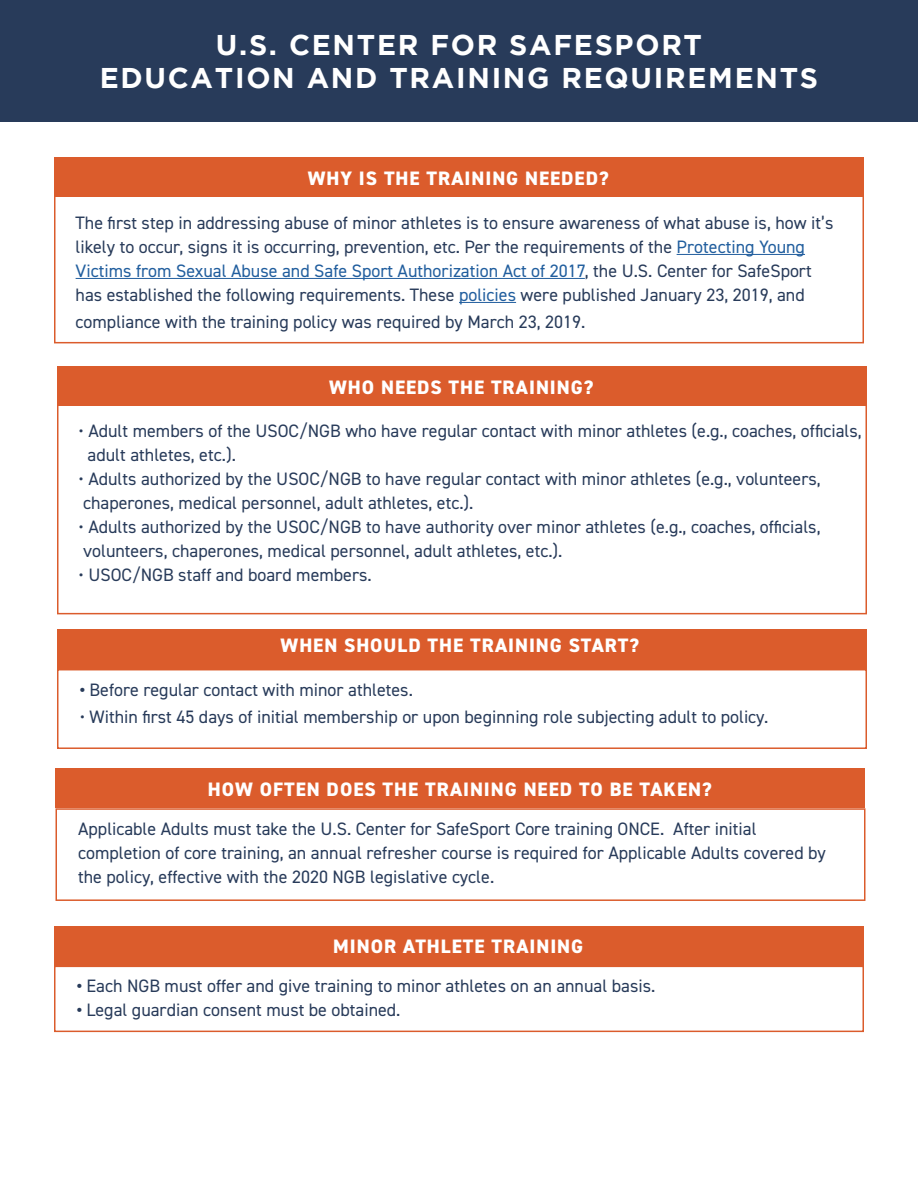
<style>
.page{position:relative;width:918px;height:1188px;background:#fff}
.page>*{position:absolute;margin:0;border:0;box-sizing:border-box;transform-origin:0 0}
.t1{font:700 28.5px/33.2px "Gotham";letter-spacing:.06em;color:#fff;text-align:center}
.t2{font:800 19.5px "DIN2014";letter-spacing:.05em;color:#fff}
.t3{font:18px/24px "DIN2014";color:#283b5a}
.s1{color:#215e9e}
.s2{font-weight:700}
</style>
<div class="page">
<div style="left:0;top:0;width:918px;height:122px;background:#283b5a"></div>
<div style="left:54px;top:195px;width:810px;height:148px;border:2px solid #db5c2c"></div>
<hr style="left:677px;top:254px;width:128px;height:1px;background:#215e9e">
<hr style="left:76px;top:278px;width:509px;height:1px;background:#215e9e">
<hr style="left:459px;top:302px;width:57px;height:1px;background:#215e9e">
<div style="left:54px;top:158px;width:810px;height:39px;background:#db5c2c"></div>
<div style="left:57px;top:404px;width:810px;height:210px;border:2px solid #db5c2c"></div>
<div style="left:57px;top:366px;width:810px;height:40px;background:#db5c2c"></div>
<div style="left:57px;top:669px;width:810px;height:80px;border:2px solid #db5c2c"></div>
<div style="left:57px;top:629px;width:810px;height:40px;background:#db5c2c"></div>
<div style="left:56px;top:808px;width:810px;height:93px;border:2px solid #db5c2c"></div>
<div style="left:56px;top:769px;width:810px;height:39px;background:#db5c2c"></div>
<div style="left:54px;top:966px;width:810px;height:66px;border:2px solid #db5c2c"></div>
<div style="left:54px;top:926px;width:810px;height:40px;background:#db5c2c"></div>
<h1 class="t1" style="left:100px;top:27px;width:720px">U.S. CENTER FOR SAFESPORT<br>EDUCATION AND TRAINING REQUIREMENTS</h1>
<p class="t2" style="left:308px;top:165px;width:302px">WHY IS THE TRAINING NEEDED?</p>
<p class="t3" style="left:76px;top:210px;width:759px">The first step in addressing abuse of minor athletes is to ensure awareness of what abuse is, how it’s likely to occur, signs it is occurring, prevention, etc. Per the requirements of the <span class="s1">Protecting Young Victims from Sexual Abuse and Safe Sport Authorization Act of 2017</span>, the U.S. Center for SafeSport has established the following requirements. These <span class="s1">policies</span> were published January 23, 2019, and</p>
<p class="t3" style="left:76px;top:309px;width:511px">compliance with the training policy was required by March 23, 2019.</p>
<p class="t2" style="left:329px;top:374px;width:266px">WHO NEEDS THE TRAINING?</p>
<p class="t3" style="left:88px;top:419px;width:776px;text-indent:-9px">• Adult members of the USOC/NGB who have regular contact with minor athletes (e.g., coaches, officials, adult athletes, etc.).</p>
<p class="t3" style="left:79px;top:467px;width:744px">• Adults authorized by the USOC/NGB to have regular contact with minor athletes (e.g., volunteers, chaperones, medical personnel, adult athletes, etc.).</p>
<p class="t3" style="left:79px;top:515px;width:744px">• Adults authorized by the USOC/NGB to have authority over minor athletes (e.g., coaches, officials, volunteers, chaperones, medical personnel, adult athletes, etc.).</p>
<p class="t3" style="left:79px;top:563px;width:295px">• USOC/NGB staff and board members.</p>
<p class="t2" style="left:281px;top:632px;width:360px">WHEN SHOULD THE TRAINING START?</p>
<p class="t3" style="left:80px;top:677px;width:335px"><span class="s2">•</span> Before regular contact with minor athletes.</p>
<p class="t3" style="left:80px;top:704px;width:690px">• Within first 45 days of initial membership or upon beginning role subjecting adult to policy.</p>
<p class="t2" style="left:208px;top:776px;width:505px">HOW OFTEN DOES THE TRAINING NEED TO BE TAKEN?</p>
<p class="t3" style="left:78px;top:816px;width:749px">Applicable Adults must take the U.S. Center for SafeSport Core training ONCE. After initial completion of core training, an annual refresher course is required for Applicable Adults covered by the policy, effective with the 2020 NGB legislative cycle.</p>
<p class="t2" style="left:333px;top:934px;width:251px">MINOR ATHLETE TRAINING</p>
<p class="t3" style="left:77px;top:974px;width:580px"><span class="s2">•</span> Each NGB must offer and give training to minor athletes on an annual basis.</p>
<p class="t3" style="left:77px;top:998px;width:325px"><span class="s2">•</span> Legal guardian consent must be obtained.</p>
</div>
